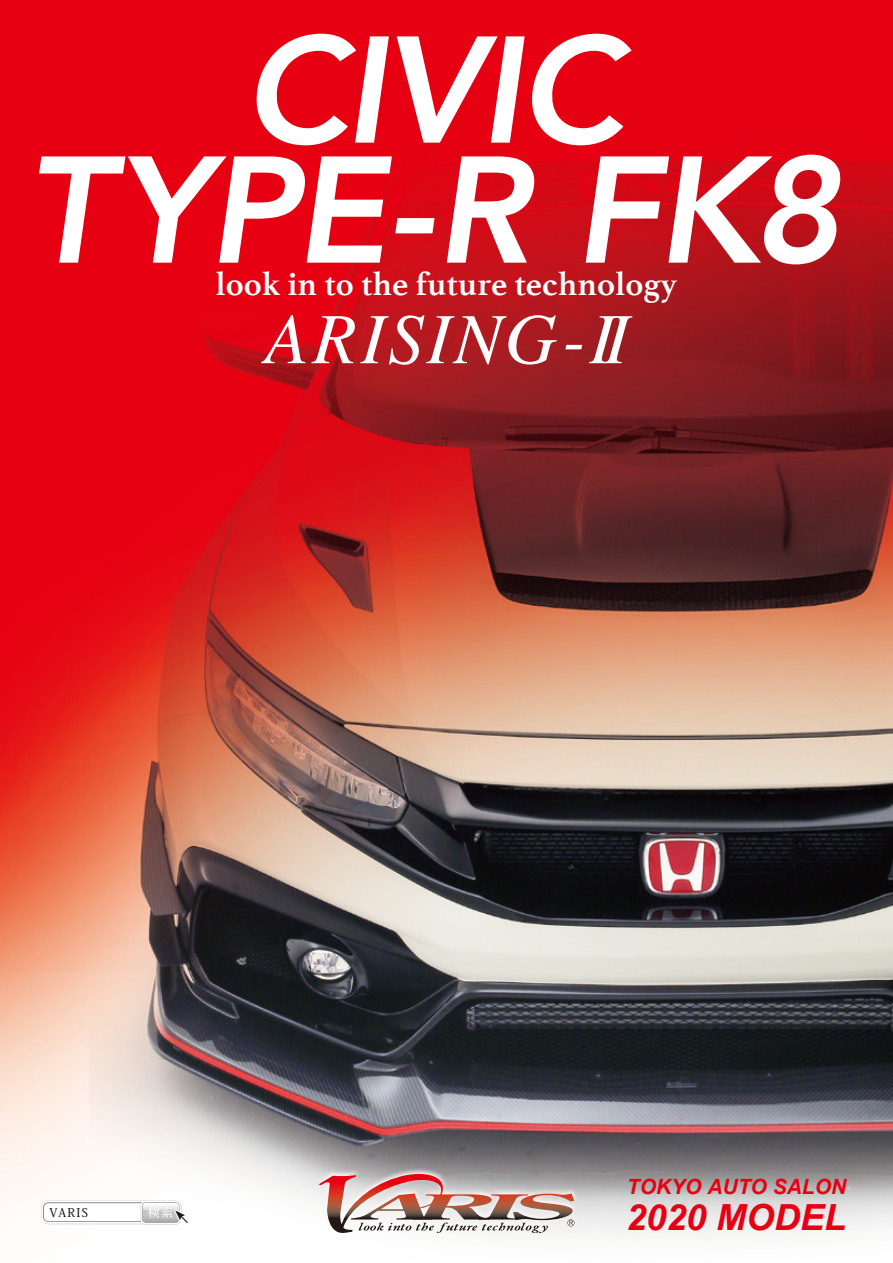
<style>
.page{position:relative;width:893px;height:1263px;background:#fff}
.page>*{position:absolute;margin:0;border:0;box-sizing:border-box;transform-origin:0 0}
.t1{font:italic 800 150px/120px "Avenir";letter-spacing:-.02em;color:#fff;text-align:center}
.t2{font:italic 72px "Times";letter-spacing:.04em;color:#fff}
.t3{font:italic 700 36px "Arial";color:#e60012}
.t4{font:700 33.75px "Athelas";color:#fff}
.t5{font:italic 700 21px "Arial";color:#e60012}
.t6{font:500 12px "Koz Min Pro";letter-spacing:.1em;color:#221815}
.t7{font:500 12px "Koz Min Pro";color:#fff}
</style>
<div class="page">
<img style="left:0;top:0;width:893px;height:1238px">
<img style="left:312px;top:1165px;width:269px;height:72px">
<svg style="left:319px;top:1174px;width:256px;height:61px"></svg>
<div style="left:41px;top:1200px;width:109px;height:24px;background:#efedec;border-radius:7px"></div>
<div style="left:41px;top:1201px;width:109px;height:22px;background:#fff;border-radius:7px"></div>
<div style="left:140px;top:1200px;width:42px;height:25px;background:#f3f3f3;border-radius:6px"></div>
<div style="left:140px;top:1201px;width:41px;height:23px;background:#fff;border-radius:5px"></div>
<svg style="left:43px;top:1202px;width:148px;height:24px"></svg>
<h1 class="t1" style="left:26px;top:31px;width:816px">CIVIC<br>TYPE-R FK8</h1>
<p class="t4" style="left:216px;top:256px;width:463px">look in to the future technology</p>
<h2 class="t2" style="left:263px;top:276px;width:367px">ARISING-II</h2>
<p class="t6" style="left:50px;top:1204px;width:40px">VARIS</p>
<p class="t7" style="left:148px;top:1204px;width:27px">検索</p>
<p class="t5" style="left:627px;top:1173px;width:221px">TOKYO AUTO SALON</p>
<p class="t3" style="left:626px;top:1194px;width:222px">2020 MODEL</p>
</div>
